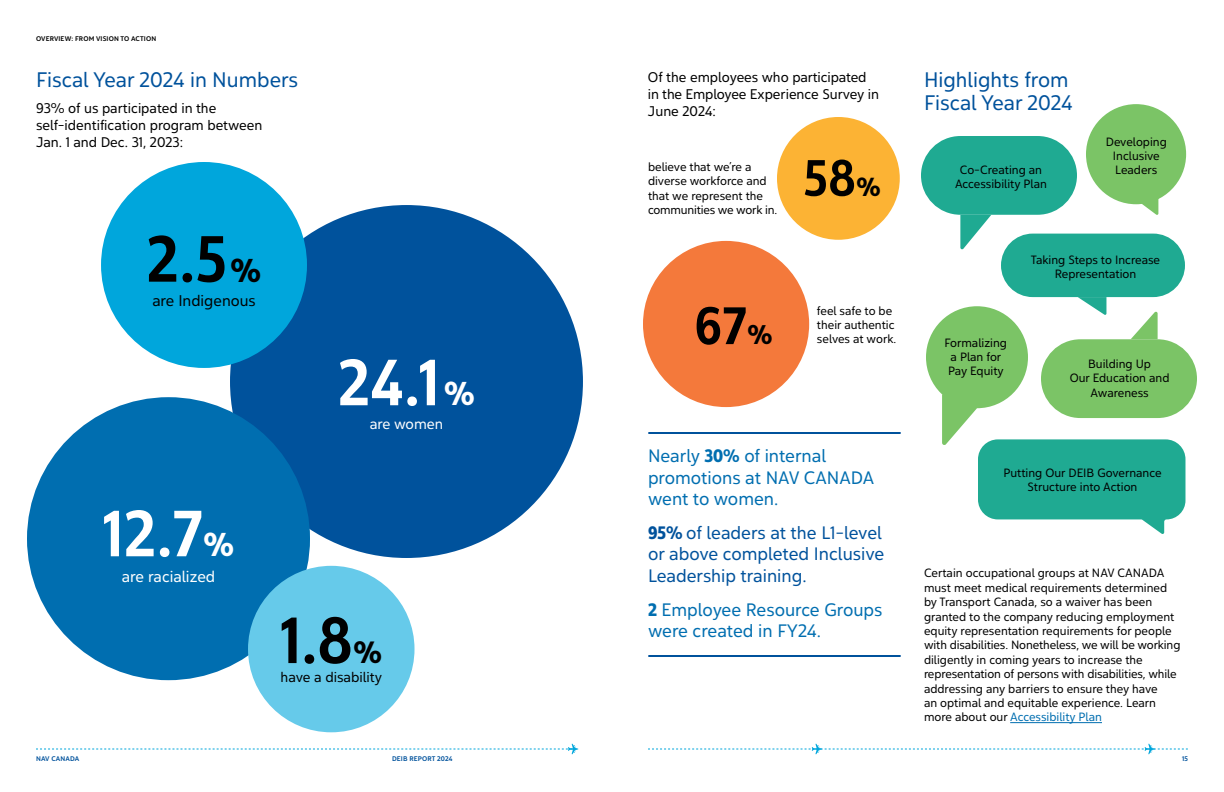
<style>
.page{position:relative;width:1224px;height:792px;background:#fff}
.page>*{position:absolute;margin:0;border:0;box-sizing:border-box;transform-origin:0 0}
.t1{font:65px "Yorkten Con Med";color:#fff}
.t2{font:65px "Yorkten Con Med";color:#000}
.t3{font:52.5px "Yorkten Con Med";color:#000}
.t4{font:50.8px "Yorkten Con Med";color:#000}
.t5{font:21px/23px "Yorkten Nor Reg";color:#00529c}
.t6{font:18px/21.6px "Yorkten Nor Reg";color:#006eb0}
.t7{font:18px/21.6px "Yorkten Nor Reg";color:#00529c}
.t8{font:15.7px "Yorkten Nor Reg";color:#fff}
.t9{font:15.5px "Yorkten Nor Reg";color:#000}
.t10{font:14.6px "Yorkten Nor Reg";color:#fff}
.t11{font:14.1px "Yorkten Nor Reg";color:#000}
.t12{font:14px/16.8px "Yorkten Nor Reg";color:#000}
.t13{font:12px/14.4px "Yorkten Nor Reg";color:#000;text-align:center}
.t14{font:6.8px "Yorkten Nor Med";letter-spacing:.02em;color:#000}
.t15{font:6.8px "Yorkten Nor Med";letter-spacing:.02em;color:#00529c}
.s1{font-family:"Yorkten Con Ex B";font-size:33px}
.s2{font-family:"Yorkten Con Ex B";font-size:30.7px}
.s3{font-family:"Yorkten Con Ex B";font-size:26.1px}
.s4{font-family:"Yorkten Con Ex B";font-size:27px}
.s5{font-family:"Yorkten Con Bol"}
.s6{color:#006eb0}
</style>
<div class="page">
<svg style="left:36px;top:744px;width:542px;height:10px"></svg>
<svg style="left:648px;top:744px;width:540px;height:10px"></svg>
<hr style="left:1010px;top:722px;width:92px;height:1px;background:#006eb0">
<div style="left:777px;top:117px;width:123px;height:123px;background:#fcb334;border-radius:50%"></div>
<div style="left:643px;top:241px;width:166px;height:166px;background:#f4793b;border-radius:50%"></div>
<div style="left:230px;top:205px;width:353px;height:353px;background:#00529c;border-radius:50%"></div>
<div style="left:27px;top:397px;width:283px;height:283px;background:#006eb0;border-radius:50%"></div>
<div style="left:101px;top:162px;width:206px;height:206px;background:#00a6dc;border-radius:50%"></div>
<div style="left:248px;top:566px;width:167px;height:166px;background:#66caea;border-radius:50%"></div>
<div style="left:1001px;top:234px;width:184px;height:63px;background:#1faa92;border-radius:32px"></div>
<svg style="left:1078px;top:297px;width:28px;height:18px"></svg>
<div style="left:1086px;top:104px;width:100px;height:100px;background:#7bc466;border-radius:50%"></div>
<svg style="left:1136px;top:199px;width:22px;height:16px"></svg>
<div style="left:926px;top:306px;width:102px;height:102px;background:#7bc466;border-radius:50%"></div>
<svg style="left:942px;top:394px;width:243px;height:140px"></svg>
<div style="left:921px;top:136px;width:156px;height:79px;background:#1faa92;border-radius:39px"></div>
<svg style="left:960px;top:215px;width:31px;height:34px"></svg>
<div style="left:1041px;top:339px;width:156px;height:79px;background:#7bc466;border-radius:39px"></div>
<svg style="left:1131px;top:312px;width:27px;height:27px"></svg>
<hr style="left:649px;top:655px;width:251px;height:2px;background:#00529c">
<hr style="left:649px;top:432px;width:251px;height:2px;background:#00529c">
<p class="t14" style="left:36px;top:34px;width:122px">OVERVIEW: FROM VISION TO ACTION</p>
<h3 class="t5" style="left:36px;top:68px;width:264px">Fiscal Year 2024 in Numbers</h3>
<p class="t12" style="left:36px;top:99px;width:228px">93% of us participated in the self-identification program between<br>Jan. 1 and Dec. 31, 2023:</p>
<h1 class="t2" style="left:147px;top:217px;width:116px">2.5<span class="s1">%</span></h1>
<p class="t9" style="left:152px;top:290px;width:105px">are Indigenous</p>
<h1 class="t1" style="left:338px;top:340px;width:138px">24.1 <span class="s1">%</span></h1>
<p class="t10" style="left:370px;top:415px;width:75px">are women</p>
<h1 class="t1" style="left:103px;top:491px;width:133px">12.7<span class="s1">%</span></h1>
<h3 class="t8" style="left:122px;top:567px;width:95px">are racialized</h3>
<h1 class="t2" style="left:280px;top:598px;width:103px">1.8<span class="s2">%</span></h1>
<p class="t11" style="left:281px;top:668px;width:103px">have a disability</p>
<p class="t12" style="left:648px;top:69px;width:233px">Of the employees who participated in the Employee Experience Survey in<br>June 2024:</p>
<p class="t13" style="left:648px;top:159px;width:131px;text-align:left">believe that we’re a diverse workforce and that we represent the communities we work in.</p>
<h3 class="t4" style="left:804px;top:145px;width:78px">58<span class="s3">%</span></h3>
<h2 class="t3" style="left:695px;top:292px;width:79px">67<span class="s4">%</span></h2>
<p class="t13" style="left:817px;top:303px;width:81px;text-align:left">feel safe to be their authentic selves at work.</p>
<h3 class="t6" style="left:648px;top:445px;width:228px">Nearly <span class="s5">30%</span> of internal promotions at NAV CANADA went to women.</h3>
<h3 class="t7" style="left:648px;top:521px;width:238px"><span class="s5">95%</span> of leaders at the L1-level or above completed Inclusive<br>Leadership training.</h3>
<h3 class="t6" style="left:648px;top:598px;width:236px"><span class="s5">2</span> Employee Resource Groups were created in FY24.</h3>
<h3 class="t5" style="left:924px;top:68px;width:150px">Highlights from<br>Fiscal Year 2024</h3>
<p class="t13" style="left:955px;top:162px;width:93px">Co-Creating an<br>Accessibility Plan</p>
<p class="t13" style="left:1106px;top:134px;width:63px">Developing<br>Inclusive<br>Leaders</p>
<p class="t13" style="left:944px;top:335px;width:64px;text-align:left">Formalizing a Plan for<br>Pay Equity</p>
<p class="t13" style="left:1031px;top:252px;width:131px">Taking Steps to Increase<br>Representation</p>
<p class="t13" style="left:1070px;top:356px;width:101px">Building Up<br>Our Education and<br>Awareness</p>
<p class="t13" style="left:1003px;top:465px;width:160px">Putting Our DEIB Governance<br>Structure into Action</p>
<p class="t13" style="left:924px;top:566px;width:258px;text-align:left">Certain occupational groups at NAV CANADA must meet medical requirements determined by Transport Canada, so a waiver has been granted to the company reducing employment equity representation requirements for people with disabilities. Nonetheless, we will be working diligently in coming years to increase the representation of persons with disabilities, while addressing any barriers to ensure they have<br>an optimal and equitable experience. Learn more about our <span class="s6">Accessibility Plan</span></p>
<p class="t15" style="left:36px;top:754px;width:45px">NAV CANADA</p>
<p class="t15" style="left:392px;top:754px;width:62px">DEIB REPORT 2024</p>
<p class="t15" style="left:1182px;top:754px;width:7px">15</p>
</div>
